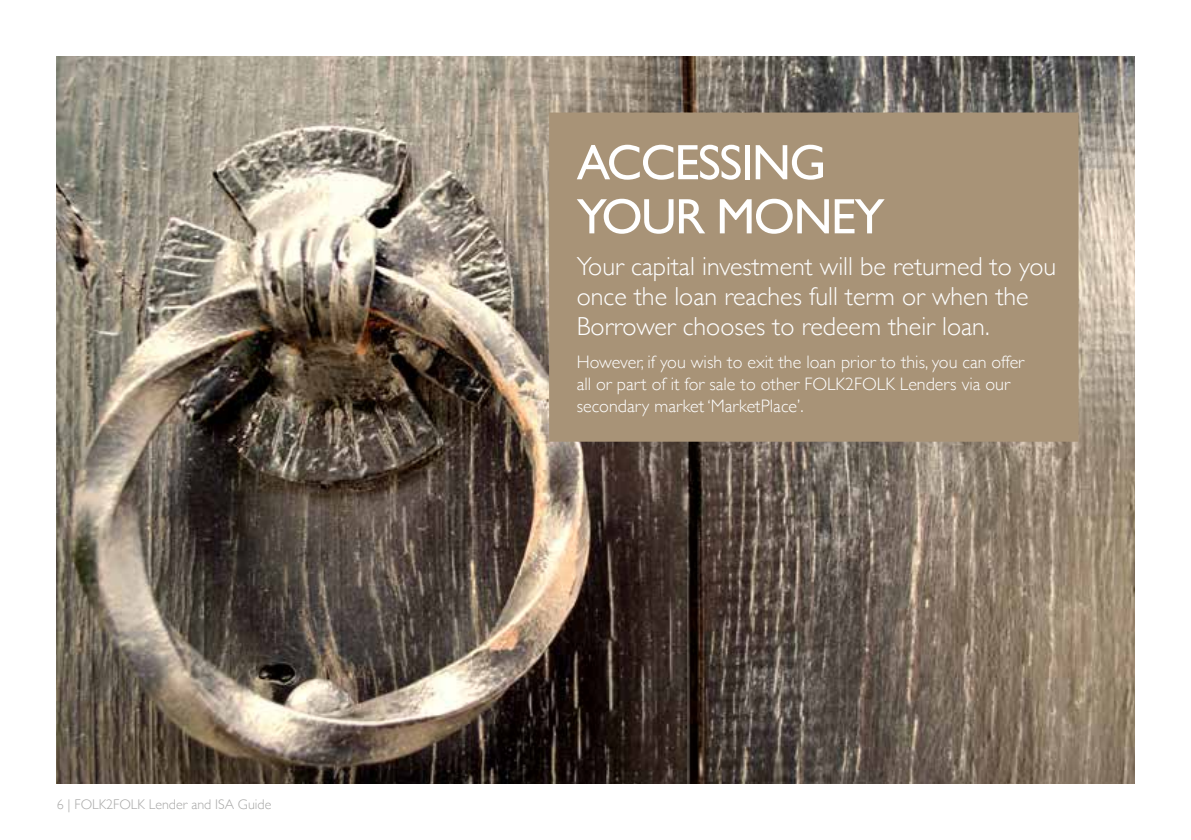
<style>
.page{position:relative;width:1191px;height:840px;background:#fff}
.page>*{position:absolute;margin:0;border:0;box-sizing:border-box;transform-origin:0 0}
.t1{font:50px/54px "Gill Sans";letter-spacing:-.03em;color:#fff}
.t2{font:300 26px/30px "Gill Sans";color:#fff}
.t3{font:300 18px/22px "Gill Sans";color:#fff}
.t4{font:300 14px "Gill Sans";color:#a8a8a7}
</style>
<div class="page">
<img style="left:57px;top:57px;width:1077px;height:725px">
<div style="left:549px;top:112px;width:529px;height:329px;background:#a89377"></div>
<p class="t4" style="left:57px;top:792px;width:216px">6 | FOLK2FOLK Lender and ISA Guide</p>
<h1 class="t1" style="left:577px;top:135px;width:309px">ACCESSING<br>YOUR MONEY</h1>
<h2 class="t2" style="left:577px;top:250px;width:481px">Your capital investment will be returned to you once the loan reaches full term or when the<br>Borrower chooses to redeem their loan.</h2>
<p class="t3" style="left:577px;top:350px;width:449px">However, if you wish to exit the loan prior to this, you can offer all or part of it for sale to other FOLK2FOLK Lenders via our secondary market ‘MarketPlace’.</p>
</div>
